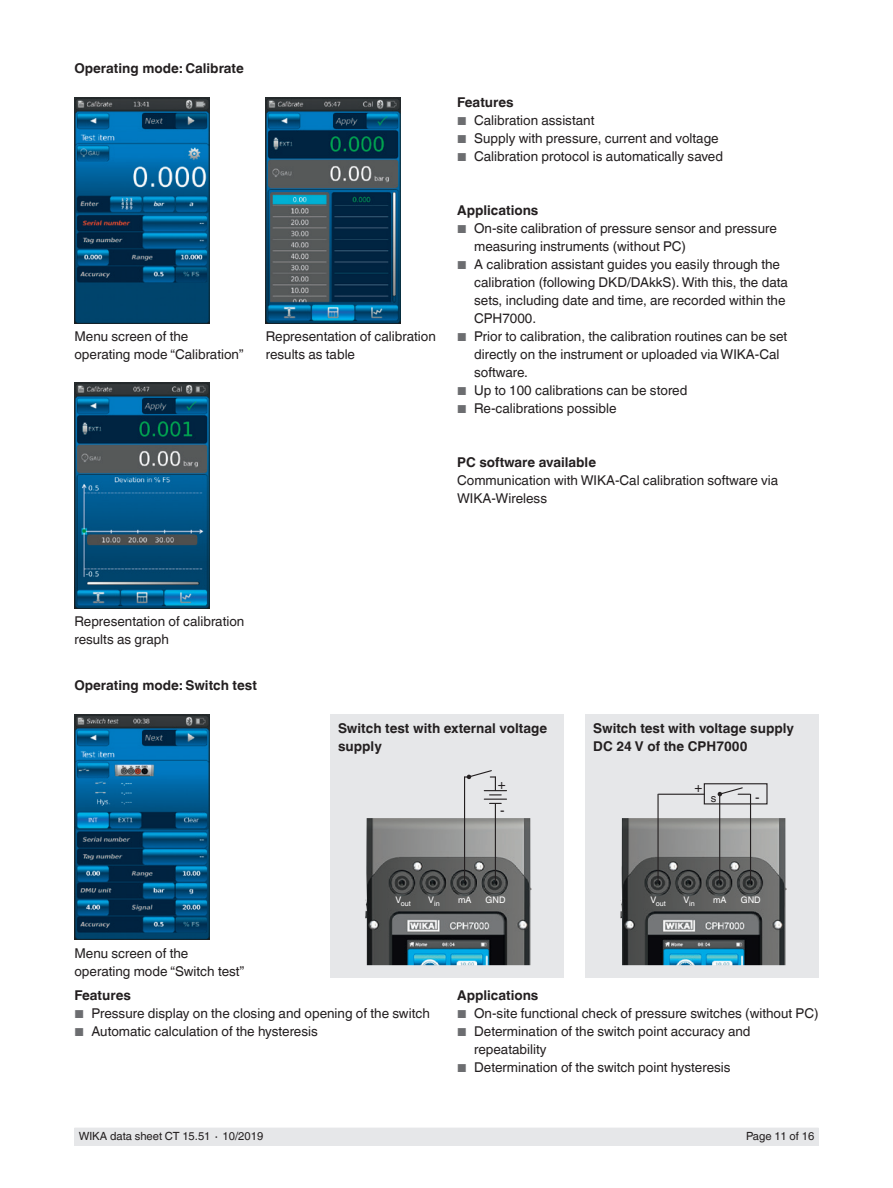
<style>
.page{position:relative;width:893px;height:1188px;background:#fff}
.page>*{position:absolute;margin:0;border:0;box-sizing:border-box;transform-origin:0 0}
.t1{font:13.5px/18px "Helvetica World";color:#231f20}
.t2{font:700 13.5px/18px "Helvetica World";color:#231f20}
.t3{font:11.25px "Helvetica World";color:#231f20}
.t4{font:9px "Helvetica World";color:#fff}
.t5{font:7.2px "Helvetica World";color:#fff}
.s1{font-size:11.55px;color:#6c6d70}
</style>
<div class="page">
<div style="left:74px;top:1128px;width:745px;height:17px;background:#e6e7e9"></div>
<div style="left:330px;top:714px;width:233px;height:264px;background:#e6e7e9"></div>
<div style="left:585px;top:714px;width:234px;height:264px;background:#e6e7e9"></div>
<img style="left:266px;top:98px;width:135px;height:225px">
<img style="left:74px;top:98px;width:136px;height:225px">
<img style="left:74px;top:383px;width:136px;height:225px">
<img style="left:74px;top:714px;width:136px;height:226px">
<img style="left:365px;top:818px;width:166px;height:147px">
<hr style="left:464px;top:777px;width:1px;height:104px;background:#231f20">
<hr style="left:495px;top:804px;width:1px;height:77px;background:#231f20">
<svg style="left:465px;top:770px;width:41px;height:34px"></svg>
<img style="left:620px;top:818px;width:167px;height:147px">
<hr style="left:659px;top:794px;width:45px;height:1px;background:#231f20">
<hr style="left:750px;top:794px;width:1px;height:88px;background:#231f20">
<hr style="left:719px;top:794px;width:1px;height:88px;background:#231f20">
<hr style="left:657px;top:794px;width:2px;height:88px;background:#231f20">
<svg style="left:717px;top:787px;width:33px;height:10px"></svg>
<div style="left:704px;top:783px;width:63px;height:21px;border:1px solid #231f20"></div>
<p class="t2" style="left:74px;top:60px;width:171px">Operating mode: Calibrate</p>
<p class="t1" style="left:74px;top:328px;width:171px">Menu screen of the operating mode “Calibration”</p>
<p class="t1" style="left:266px;top:328px;width:171px">Representation of calibration results as table</p>
<p class="t2" style="left:457px;top:94px;width:58px">Features</p>
<p class="t1" style="left:457px;top:112px;width:139px"><span class="s1">■</span> Calibration assistant</p>
<p class="t1" style="left:457px;top:130px;width:263px"><span class="s1">■</span> Supply with pressure, current and voltage</p>
<p class="t1" style="left:457px;top:148px;width:267px"><span class="s1">■</span> Calibration protocol is automatically saved</p>
<p class="t2" style="left:457px;top:202px;width:83px">Applications</p>
<p class="t1" style="left:474px;top:220px;width:304px;text-indent:-17px"><span class="s1">■</span> On-site calibration of pressure sensor and pressure measuring instruments (without PC)</p>
<p class="t1" style="left:474px;top:256px;width:315px;text-indent:-17px"><span class="s1">■</span> A calibration assistant guides you easily through the calibration (following DKD/DAkkS). With this, the data sets, including date and time, are recorded within the CPH7000.</p>
<p class="t1" style="left:474px;top:328px;width:315px;text-indent:-17px"><span class="s1">■</span> Prior to calibration, the calibration routines can be set directly on the instrument or uploaded via WIKA-Cal software.</p>
<p class="t1" style="left:457px;top:382px;width:232px"><span class="s1">■</span> Up to 100 calibrations can be stored</p>
<p class="t1" style="left:457px;top:400px;width:161px"><span class="s1">■</span> Re-calibrations possible</p>
<p class="t2" style="left:457px;top:454px;width:140px">PC software available</p>
<p class="t1" style="left:457px;top:472px;width:323px">Communication with WIKA-Cal calibration software via<br>WIKA-Wireless</p>
<p class="t1" style="left:74px;top:613px;width:171px">Representation of calibration results as graph</p>
<p class="t2" style="left:74px;top:676px;width:184px">Operating mode: Switch test</p>
<p class="t1" style="left:74px;top:944px;width:171px">Menu screen of the operating mode “Switch test”</p>
<p class="t2" style="left:338px;top:719px;width:211px">Switch test with external voltage supply</p>
<p class="t2" style="left:593px;top:719px;width:202px">Switch test with voltage supply<br>DC 24 V of the CPH7000</p>
<p class="t1" style="left:498px;top:771px;width:9px;line-height:26.1px">+ -</p>
<p class="t5" style="left:395px;top:899px;width:17px"><sup>V</sup>out</p>
<p class="t5" style="left:428px;top:899px;width:13px"><sup>V</sup>in</p>
<p class="t4" style="left:458px;top:895px;width:15px">mA</p>
<p class="t4" style="left:486px;top:895px;width:21px">GND</p>
<p class="t1" style="left:694px;top:778px;width:9px">+</p>
<p class="t3" style="left:711px;top:791px;width:7px">s</p>
<p class="t1" style="left:755px;top:789px;width:6px">-</p>
<p class="t5" style="left:651px;top:899px;width:17px"><sup>V</sup>out</p>
<p class="t5" style="left:683px;top:899px;width:13px"><sup>V</sup>in</p>
<p class="t4" style="left:713px;top:895px;width:15px">mA</p>
<p class="t4" style="left:741px;top:895px;width:21px">GND</p>
<p class="t2" style="left:74px;top:987px;width:58px">Features</p>
<p class="t1" style="left:74px;top:1005px;width:357px"><span class="s1">■</span> Pressure display on the closing and opening of the switch</p>
<p class="t1" style="left:74px;top:1023px;width:245px"><span class="s1">■</span> Automatic calculation of the hysteresis</p>
<p class="t2" style="left:457px;top:987px;width:83px">Applications</p>
<p class="t1" style="left:457px;top:1005px;width:363px"><span class="s1">■</span> On-site functional check of pressure switches (without PC)</p>
<p class="t1" style="left:474px;top:1023px;width:278px;text-indent:-17px"><span class="s1">■</span> Determination of the switch point accuracy and repeatability</p>
<p class="t1" style="left:457px;top:1059px;width:275px"><span class="s1">■</span> Determination of the switch point hysteresis</p>
<p class="t3" style="left:79px;top:1130px;width:186px">WIKA data sheet CT 15.51 ∙ 10/2019</p>
<p class="t3" style="left:746px;top:1130px;width:70px">Page 11 of 16</p>
</div>
